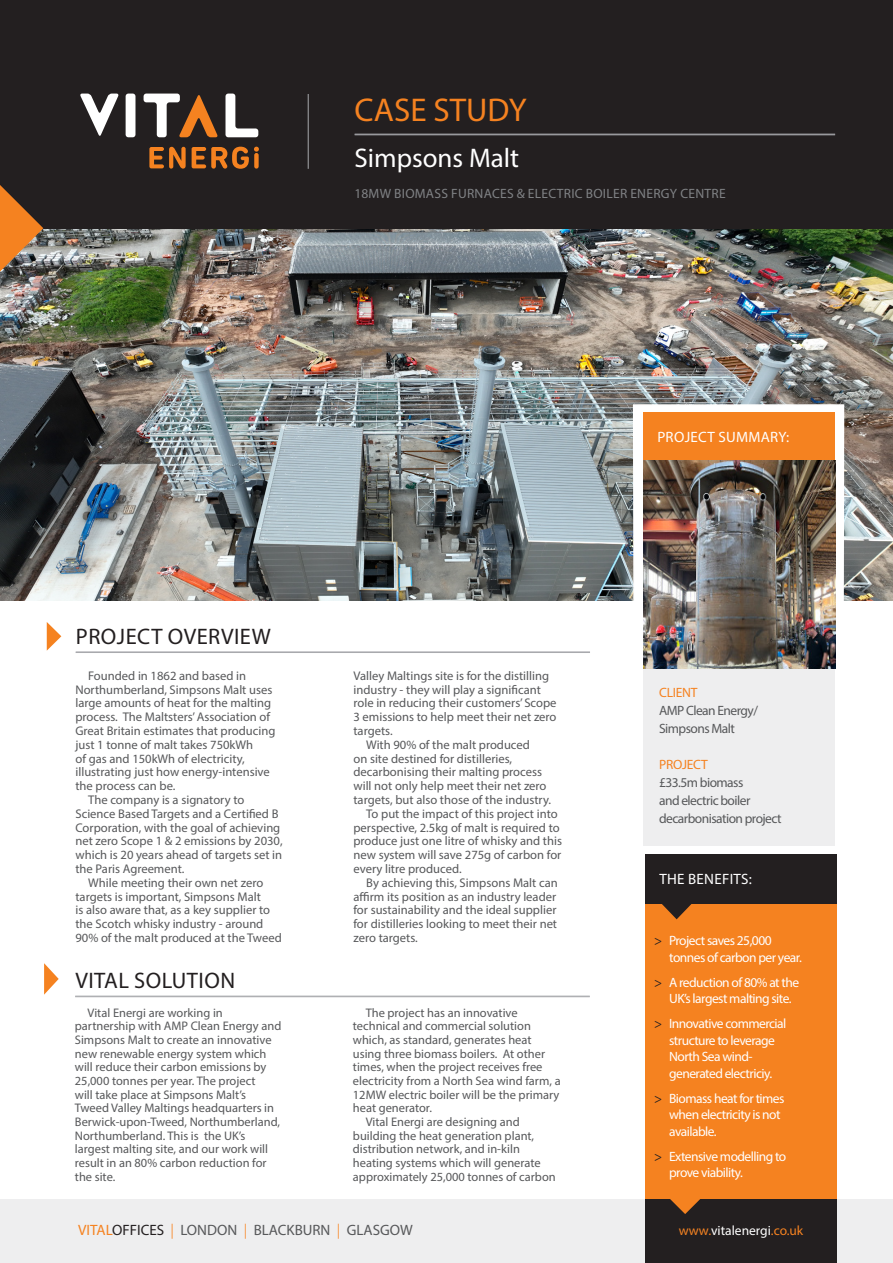
<style>
.page{position:relative;width:893px;height:1263px;background:#fff}
.page>*{position:absolute;margin:0;border:0;box-sizing:border-box;transform-origin:0 0}
.vital_case_study_panel_head{font:33px "Myriad Pro";color:#f58220}
.t1{font:27px "Myriad Pro";color:#fff}
.vital_line_headers{font:22.5px "Myriad Pro";letter-spacing:.02em;color:#231f20}
.t2{font:15px "Myriad Pro";color:#57585a}
.vital_panel_headers{font:15px "Myriad Pro";letter-spacing:.02em;color:#fff}
.vital_benefits_text{font:13.5px/16.5px "Myriad Pro";letter-spacing:-.04em;color:#fff}
.vital_experience_body{font:13.5px/18px "Myriad Pro";letter-spacing:-.04em;color:#57585a}
.t3{font:13.5px "Myriad Pro";letter-spacing:.02em;color:#808285}
.vital_benefits_text-2{font:13.5px "Myriad Pro";color:#fff}
.vital_experience_body-2{font:13.5px "Myriad Pro";letter-spacing:-.02em;color:#f58220}
.vital_body_copy{font:12.6px/13.8px "Myriad Pro";color:#57585a}
.vital_body_copy-2{font:12.45px/13.6px "Myriad Pro";color:#57585a}
.s1{color:#231f20}
.s2{color:#f58220}
.s3{color:#f79848}
</style>
<div class="page">
<img style="left:0;top:228px;width:893px;height:372px">
<svg style="left:632px;top:403px;width:213px;height:266px"></svg>
<div style="left:0;top:1199px;width:893px;height:63px;background:#eeeeef"></div>
<div style="left:0;top:0;width:893px;height:228px;background:#231f20"></div>
<div style="left:645px;top:1199px;width:192px;height:63px;background:#231f20"></div>
<svg style="left:47px;top:622px;width:14px;height:29px"></svg>
<div style="left:643px;top:537px;width:192px;height:308px;background:#eeeeef"></div>
<div style="left:645px;top:893px;width:192px;height:306px;background:#f58220"></div>
<div style="left:645px;top:854px;width:192px;height:49px;background:#231f20"></div>
<svg style="left:661px;top:903px;width:31px;height:16px"></svg>
<svg style="left:149px;top:147px;width:37px;height:22px"></svg>
<svg style="left:192px;top:147px;width:67px;height:22px"></svg>
<svg style="left:80px;top:94px;width:39px;height:42px"></svg>
<div style="left:126px;top:94px;width:9px;height:43px;background:#fff;border-radius:3px"></div>
<svg style="left:144px;top:94px;width:74px;height:43px"></svg>
<svg style="left:225px;top:94px;width:33px;height:43px"></svg>
<svg style="left:0;top:185px;width:44px;height:100px"></svg>
<hr style="left:308px;top:94px;width:1px;height:75px;background:#a8a9ad">
<svg style="left:670px;top:1199px;width:30px;height:15px"></svg>
<hr style="left:76px;top:652px;width:514px;height:1px;background:#a8a9ad">
<hr style="left:355px;top:134px;width:480px;height:1px;background:#a8a9ad">
<div style="left:643px;top:412px;width:192px;height:48px;background:#f58220"></div>
<img style="left:643px;top:460px;width:192px;height:208px">
<hr style="left:75px;top:996px;width:515px;height:1px;background:#a8a9ad">
<svg style="left:44px;top:963px;width:15px;height:32px"></svg>
<p class="vital_case_study_panel_head" style="left:355px;top:89px;width:173px">CASE STUDY</p>
<p class="t1" style="left:355px;top:141px;width:166px">Simpsons Malt</p>
<p class="t3" style="left:355px;top:185px;width:373px">18MW BIOMASS FURNACES &amp; ELECTRIC BOILER ENERGY CENTRE</p>
<p class="vital_line_headers" style="left:76px;top:622px;width:196px">PROJECT OVERVIEW</p>
<p class="vital_panel_headers" style="left:657px;top:428px;width:134px">PROJECT SUMMARY:</p>
<p class="vital_body_copy" style="left:353px;top:668px;width:205px">Valley Maltings site is for the distilling industry - they will play a significant role in reducing their customers’ Scope 3 emissions to help meet their net zero targets.</p>
<p class="vital_body_copy" style="left:353px;top:737px;width:199px;text-indent:13px">With 90% of the malt produced<br>on site destined for distilleries, decarbonising their malting process will not only help meet their net zero targets, but also those of the industry.</p>
<p class="vital_body_copy" style="left:353px;top:806px;width:210px;text-indent:13px">To put the impact of this project into perspective, 2.5kg of malt is required to produce just one litre of whisky and this new system will save 275g of carbon for every litre produced.</p>
<p class="vital_body_copy" style="left:353px;top:875px;width:206px;text-indent:13px">By achieving this, Simpsons Malt can affirm its position as an industry leader for sustainability and the ideal supplier for distilleries looking to meet their net zero targets.</p>
<p class="vital_panel_headers" style="left:659px;top:870px;width:94px">THE BENEFITS:</p>
<p class="vital_body_copy" style="left:75px;top:668px;width:201px;text-indent:13px">Founded in 1862 and based in Northumberland, Simpsons Malt uses large amounts of heat for the malting process. The Maltsters’ Association of Great Britain estimates that producing just 1 tonne of malt takes 750kWh<br>of gas and 150kWh of electricity, illustrating just how energy-intensive the process can be.</p>
<p class="vital_body_copy" style="left:75px;top:793px;width:209px;text-indent:13px">The company is a signatory to Science Based Targets and a Certified B Corporation, with the goal of achieving net zero Scope 1 &amp; 2 emissions by 2030, which is 20 years ahead of targets set in the Paris Agreement.</p>
<p class="vital_body_copy" style="left:75px;top:875px;width:208px;text-indent:13px">While meeting their own net zero targets is important, Simpsons Malt<br>is also aware that, as a key supplier to the Scotch whisky industry - around 90% of the malt produced at the Tweed</p>
<p class="vital_experience_body-2" style="left:659px;top:684px;width:40px">CLIENT</p>
<p class="vital_experience_body" style="left:659px;top:701px;width:100px">AMP Clean Energy/</p>
<p class="vital_experience_body" style="left:659px;top:719px;width:77px">Simpsons Malt</p>
<p class="vital_experience_body-2" style="left:659px;top:756px;width:50px">PROJECT</p>
<p class="vital_experience_body" style="left:659px;top:773px;width:124px">£33.5m biomass<br>and electric boiler decarbonisation project</p>
<p class="vital_benefits_text" style="left:669px;top:932px;width:134px;text-indent:-15px"><span class="s1">&gt;</span> Project saves 25,000 tonnes of carbon per year.</p>
<p class="vital_benefits_text" style="left:654px;top:974px;width:147px;text-align:center"><span class="s1">&gt;</span> A reduction of 80% at the<br>UK’s largest malting site.</p>
<p class="vital_benefits_text" style="left:669px;top:1015px;width:119px;text-indent:-15px"><span class="s1">&gt;</span> Innovative commercial structure to leverage<br>North Sea wind&shy;generated electriciy.</p>
<p class="vital_benefits_text" style="left:669px;top:1090px;width:117px;text-indent:-15px"><span class="s1">&gt;</span> Biomass heat for times when electricity is not available.</p>
<p class="vital_benefits_text" style="left:669px;top:1148px;width:119px;text-indent:-15px"><span class="s1">&gt;</span> Extensive modelling to prove viability.</p>
<p class="vital_line_headers" style="left:75px;top:966px;width:161px">VITAL SOLUTION</p>
<p class="vital_body_copy-2" style="left:75px;top:1005px;width:208px;text-indent:13px">Vital Energi are working in partnership with AMP Clean Energy and Simpsons Malt to create an innovative new renewable energy system which will reduce their carbon emissions by 25,000 tonnes per year. The project<br>will take place at Simpsons Malt’s Tweed Valley Maltings headquarters in Berwick-upon-Tweed, Northumberland, Northumberland. This is the UK’s largest malting site, and our work will result in an 80% carbon reduction for the site.</p>
<p class="vital_body_copy-2" style="left:353px;top:1005px;width:209px;text-indent:13px">The project has an innovative technical and commercial solution which, as standard, generates heat using three biomass boilers. At other times, when the project receives free electricity from a North Sea wind farm, a 12MW electric boiler will be the primary heat generator.</p>
<p class="vital_body_copy-2" style="left:353px;top:1115px;width:204px;text-indent:13px">Vital Energi are designing and building the heat generation plant, distribution network, and in-kiln heating systems which will generate approximately 25,000 tonnes of carbon</p>
<p class="t2" style="left:78px;top:1221px;width:336px"><span class="s2">VITAL</span><span class="s1">OFFICES</span> <span class="s3">|</span> LONDON <span class="s3">|</span> BLACKBURN <span class="s3">|</span> GLASGOW</p>
<p class="vital_benefits_text-2" style="left:679px;top:1222px;width:126px"><span class="s2">www.</span>vitalenergi<span class="s2">.co.uk</span></p>
</div>
